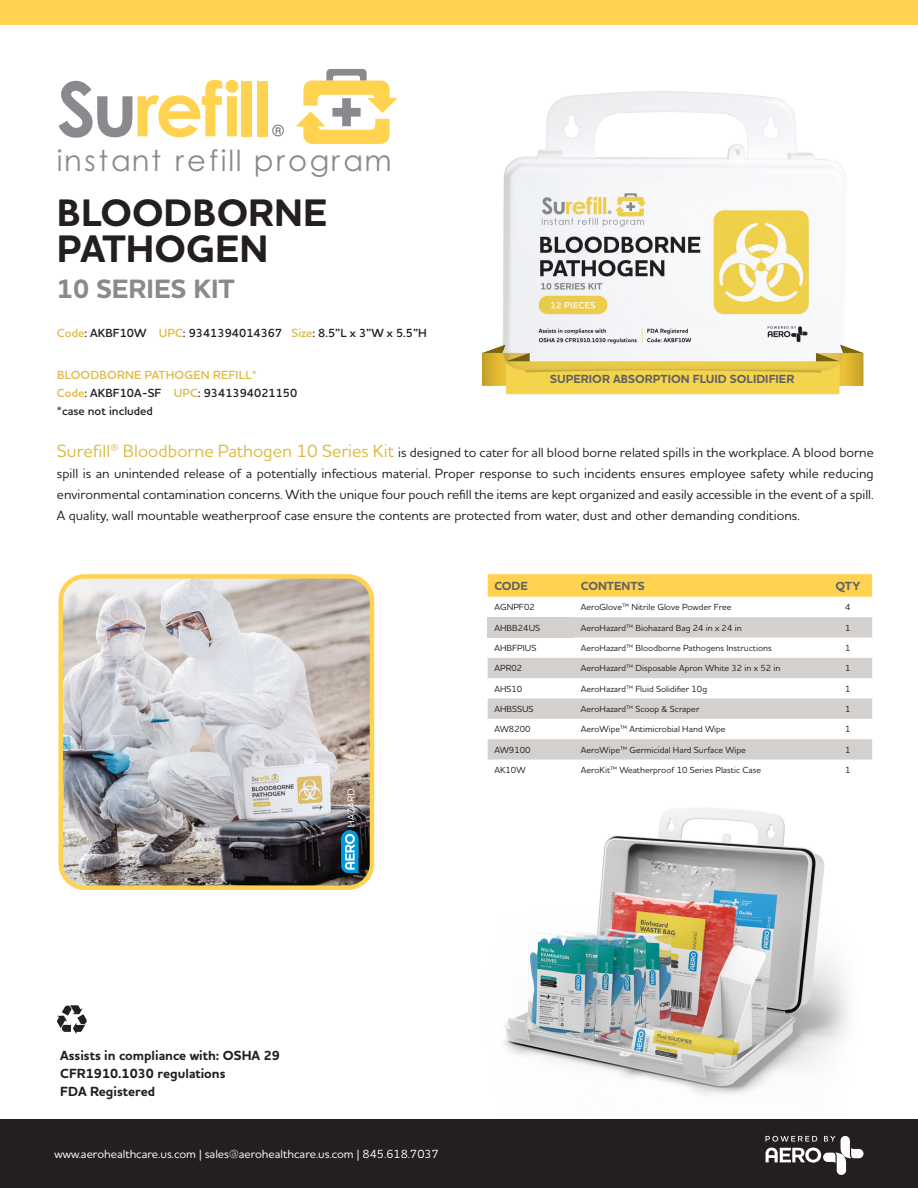
<style>
.page{position:relative;width:918px;height:1188px;background:#fff}
.page>*{position:absolute;margin:0;border:0;box-sizing:border-box;transform-origin:0 0}
.t1{font:700 75.45px "Century Gothic";letter-spacing:-.04em;color:#ffd24f}
.t2{font:700 39px/36px "Houschka Pro";color:#231f20}
.t3{font:28.95px "Century Gothic";letter-spacing:.085em;color:#8a8a8e}
.t4{font:700 27px "Houschka Pro";color:#8a8a8e}
.t5{font:500 13.5px/21px "Houschka Pro";color:#231f20;text-align:justify}
.t6{font:700 13.5px/18px "Houschka Pro";color:#231f20}
.t7{font:600 12px "Houschka Pro";color:#231f20}
.t8{font:500 12px "Houschka Pro";color:#fff}
.Main_Descriptions_para{font:700 12px "Houschka Pro";color:#616164}
.t9{font:600 12px "Houschka Pro";letter-spacing:.015em;color:#deba45}
.t10{font:500 9px "Houschka Pro";color:#231f20}
.s1{color:#8a8a8e}
.s2{color:#deba45}
.s3{font-size:18px;color:#deba45}
.s4{font-weight:600;font-size:18px;color:#deba45}
</style>
<div class="page">
<img style="left:504px;top:808px;width:344px;height:287px">
<div style="left:0;top:1119px;width:918px;height:69px;background:#231f20"></div>
<div style="left:0;top:0;width:918px;height:24px;background:#ffd24f"></div>
<svg style="left:766px;top:1136px;width:98px;height:39px"></svg>
<img style="left:503px;top:91px;width:343px;height:248px">
<img style="left:481px;top:339px;width:383px;height:56px">
<img style="left:64px;top:579px;width:305px;height:306px">
<div style="left:59px;top:574px;width:315px;height:316px;border:4px solid #ffd24f;border-radius:24px"></div>
<svg style="left:341px;top:789px;width:18px;height:84px;background:#6190a6"></svg>
<svg style="left:296px;top:69px;width:102px;height:75px"></svg>
<svg style="left:272px;top:125px;width:12px;height:11px"></svg>
<svg style="left:488px;top:574px;width:384px;height:23px;background:#ffd252"></svg>
<svg style="left:488px;top:617px;width:384px;height:143px;fill:#d3d0ce"></svg>
<svg style="left:57px;top:1005px;width:30px;height:29px"></svg>
<p class="t1" style="left:57px;top:61px;width:216px"><span class="s1">Su</span>refill</p>
<p class="t3" style="left:57px;top:143px;width:336px">instant refill program</p>
<p class="t2" style="left:57px;top:196px;width:272px">BLOODBORNE<br>PATHOGEN</p>
<p class="t4" style="left:57px;top:272px;width:179px">10 SERIES KIT</p>
<p class="t7" style="left:57px;top:325px;width:372px"><span class="s2">Code</span>: AKBF10W <span class="s2">UPC</span>: 9341394014367 <span class="s2">Size</span>: 8.5”L x 3”W x 5.5”H</p>
<p class="t9" style="left:57px;top:367px;width:202px">BLOODBORNE PATHOGEN REFILL*</p>
<p class="t7" style="left:57px;top:385px;width:242px"><span class="s2">Code</span>: AKBF10A-SF <span class="s2">UPC</span>: 9341394021150</p>
<p class="t7" style="left:57px;top:403px;width:98px">*case not included</p>
<p class="t5" style="left:57px;top:442px;width:818px"><span class="s3">Surefill</span><span class="s4">®</span> <span class="s3">Bloodborne Pathogen 10 Series Kit</span> is designed to cater for all blood borne related spills in the workplace. A blood borne spill is an unintended release of a potentially infectious material. Proper response to such incidents ensures employee safety while reducing environmental contamination concerns. With the unique four pouch refill the items are kept organized and easily accessible in the event of a spill.<br>A quality, wall mountable weatherproof case ensure the contents are protected from water, dust and other demanding conditions.</p>
<p class="Main_Descriptions_para" style="left:550px;top:372px;width:246px">SUPERIOR ABSORPTION FLUID SOLIDIFIER</p>
<p class="Main_Descriptions_para" style="left:494px;top:578px;width:35px">CODE</p>
<p class="Main_Descriptions_para" style="left:581px;top:578px;width:65px">CONTENTS</p>
<p class="Main_Descriptions_para" style="left:835px;top:578px;width:27px">QTY</p>
<p class="t10" style="left:494px;top:602px;width:42px">AGNPF02</p>
<p class="t10" style="left:581px;top:602px;width:152px">AeroGlove™ Nitrile Glove Powder Free</p>
<p class="t10" style="left:845px;top:602px;width:7px">4</p>
<p class="t10" style="left:494px;top:622px;width:47px">AHBB24US</p>
<p class="t10" style="left:581px;top:622px;width:162px">AeroHazard™ Biohazard Bag 24 in x 24 in</p>
<p class="t10" style="left:845px;top:622px;width:7px">1</p>
<p class="t10" style="left:494px;top:642px;width:44px">AHBFPIUS</p>
<p class="t10" style="left:581px;top:642px;width:193px">AeroHazard™ Bloodborne Pathogens Instructions</p>
<p class="t10" style="left:845px;top:642px;width:7px">1</p>
<p class="t10" style="left:494px;top:663px;width:29px">APR02</p>
<p class="t10" style="left:581px;top:663px;width:201px">AeroHazard™ Disposable Apron White 32 in x 52 in</p>
<p class="t10" style="left:845px;top:663px;width:7px">1</p>
<p class="t10" style="left:494px;top:683px;width:29px">AHS10</p>
<p class="t10" style="left:581px;top:683px;width:128px">AeroHazard™ Fluid Solidifier 10g</p>
<p class="t10" style="left:845px;top:683px;width:7px">1</p>
<p class="t10" style="left:494px;top:703px;width:41px">AHBSSUS</p>
<p class="t10" style="left:581px;top:703px;width:120px">AeroHazard™ Scoop &amp; Scraper</p>
<p class="t10" style="left:845px;top:703px;width:7px">1</p>
<p class="t10" style="left:494px;top:724px;width:38px">AW8200</p>
<p class="t10" style="left:581px;top:724px;width:146px">AeroWipe™ Antimicrobial Hand Wipe</p>
<p class="t10" style="left:845px;top:724px;width:7px">1</p>
<p class="t10" style="left:494px;top:744px;width:38px">AW9100</p>
<p class="t10" style="left:581px;top:744px;width:167px">AeroWipe™ Germicidal Hard Surface Wipe</p>
<p class="t10" style="left:845px;top:744px;width:7px">1</p>
<p class="t10" style="left:494px;top:764px;width:33px">AK10W</p>
<p class="t10" style="left:581px;top:764px;width:182px">AeroKit™ Weatherproof 10 Series Plastic Case</p>
<p class="t10" style="left:845px;top:764px;width:7px">1</p>
<p class="t6" style="left:60px;top:1046px;width:221px">Assists in compliance with: OSHA 29<br>CFR1910.1030 regulations</p>
<p class="t6" style="left:60px;top:1082px;width:97px">FDA Registered</p>
<p class="t8" style="left:54px;top:1146px;width:386px">www.aerohealthcare.us.com | sales@aerohealthcare.us.com | 845.618.7037</p>
</div>
